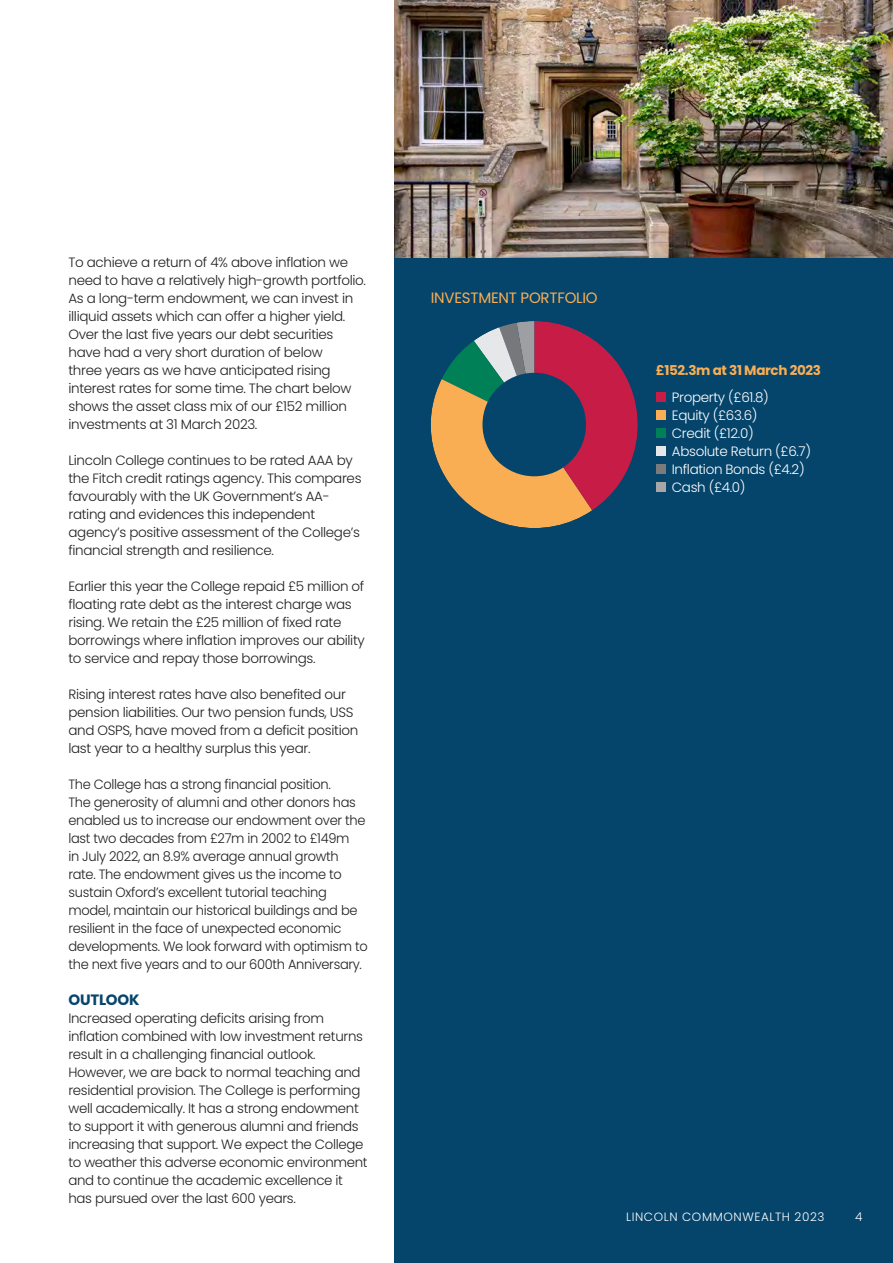
<style>
.page{position:relative;width:893px;height:1263px;background:#fff}
.page>*{position:absolute;margin:0;border:0;box-sizing:border-box;transform-origin:0 0}
.Subheader_3{font:15px "Poppins";letter-spacing:-.015em;color:#faae53}
.Subheader_3-2{font:700 15px "Poppins";letter-spacing:-.015em;color:#05456c}
.Body{font:300 13.5px/18px "Poppins";letter-spacing:-.025em;color:#231f20}
.Body-2{font:300 13.5px/18px "Poppins";letter-spacing:-.025em;color:#fff}
.Body-3{font:700 13.5px "Poppins";letter-spacing:-.025em;color:#faae53}
.t1{font:300 12px "Poppins";letter-spacing:.05em;color:#fff}
</style>
<div class="page">
<div style="left:395px;top:258px;width:498px;height:1005px;background:#05456c"></div>
<svg style="left:431px;top:321px;width:207px;height:207px"></svg>
<div style="left:482px;top:373px;width:104px;height:103px;background:#05456c;border-radius:50%"></div>
<div style="left:656px;top:392px;width:9px;height:10px;background:#c61c46"></div>
<div style="left:656px;top:410px;width:9px;height:10px;background:#faae53"></div>
<div style="left:656px;top:428px;width:9px;height:10px;background:#008056"></div>
<div style="left:656px;top:446px;width:9px;height:10px;background:#e6e7e9"></div>
<div style="left:656px;top:464px;width:9px;height:10px;background:#7c7b7b"></div>
<div style="left:656px;top:482px;width:9px;height:10px;background:#a8a7a7"></div>
<img style="left:395px;top:0;width:498px;height:258px">
<p class="Body" style="left:68px;top:253px;width:299px">To achieve a return of 4% above inflation we need to have a relatively high-growth portfolio.<br>As a long-term endowment, we can invest in illiquid assets which can offer a higher yield.<br>Over the last five years our debt securities have had a very short duration of below<br>three years as we have anticipated rising interest rates for some time. The chart below shows the asset class mix of our £152 million investments at 31 March 2023.</p>
<p class="Body" style="left:68px;top:451px;width:295px">Lincoln College continues to be rated AAA by the Fitch credit ratings agency. This compares favourably with the UK Government’s AA&shy;rating and evidences this independent agency’s positive assessment of the College’s financial strength and resilience.</p>
<p class="Body" style="left:68px;top:577px;width:298px">Earlier this year the College repaid £5 million of floating rate debt as the interest charge was rising. We retain the £25 million of fixed rate borrowings where inflation improves our ability to service and repay those borrowings.</p>
<p class="Body" style="left:68px;top:685px;width:291px">Rising interest rates have also benefited our pension liabilities. Our two pension funds, USS and OSPS, have moved from a deficit position last year to a healthy surplus this year.</p>
<p class="Body" style="left:68px;top:775px;width:301px">The College has a strong financial position.<br>The generosity of alumni and other donors has enabled us to increase our endowment over the last two decades from £27m in 2002 to £149m<br>in July 2022, an 8.9% average annual growth rate. The endowment gives us the income to sustain Oxford’s excellent tutorial teaching model, maintain our historical buildings and be resilient in the face of unexpected economic developments. We look forward with optimism to the next five years and to our 600th Anniversary.</p>
<p class="Subheader_3-2" style="left:68px;top:991px;width:73px">OUTLOOK</p>
<p class="Body" style="left:68px;top:1009px;width:301px">Increased operating deficits arising from inflation combined with low investment returns result in a challenging financial outlook.<br>However, we are back to normal teaching and residential provision. The College is performing well academically. It has a strong endowment to support it with generous alumni and friends increasing that support. We expect the College to weather this adverse economic environment and to continue the academic excellence it has pursued over the last 600 years.</p>
<p class="Subheader_3" style="left:431px;top:289px;width:169px">INVESTMENT PORTFOLIO</p>
<p class="Body-3" style="left:656px;top:362px;width:167px">£152.3m at 31 March 2023</p>
<p class="Body-2" style="left:672px;top:388px;width:141px">Property (£61.8)<br>Equity (£63.6)<br>Credit (£12.0)<br>Absolute Return (£6.7)<br>Inflation Bonds (£4.2)<br>Cash (£4.0)</p>
<p class="t1" style="left:626px;top:1210px;width:200px">LINCOLN COMMONWEALTH 2023</p>
<p class="t1" style="left:855px;top:1210px;width:9px">4</p>
</div>
